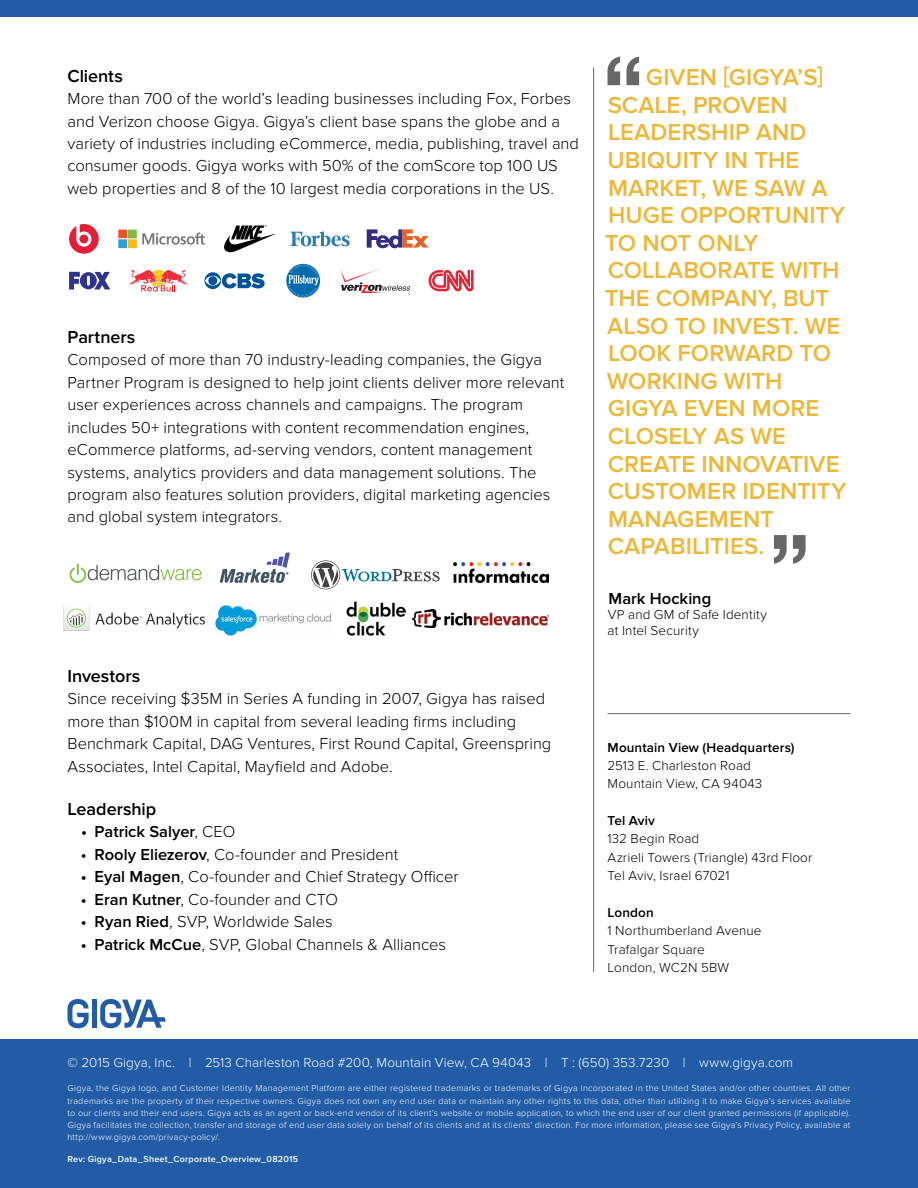
<style>
.page{position:relative;width:918px;height:1188px;background:#fff}
.page>*{position:absolute;margin:0;border:0;box-sizing:border-box;transform-origin:0 0}
.t1{font:600 24px/27.6px "Proxima Nova";letter-spacing:.005em;color:#edb83a}
.t2{font:600 18px "Proxima Nova";color:#000}
.t3{font:300 16.5px/22.5px "Proxima Nova";color:#000}
.t4{font:600 16.5px "Proxima Nova";color:#000}
.t5{font:300 13.5px/18.3px "Proxima Nova";letter-spacing:.01em;color:#000}
.t6{font:300 13.5px "Proxima Nova";letter-spacing:.01em;color:#fff}
.t7{font:600 13.5px "Proxima Nova";letter-spacing:.01em;color:#000}
.t8{font:300 9px/12.3px "Proxima Nova";letter-spacing:.025em;color:#fff;text-align:justify}
.t9{font:600 9px "Proxima Nova";letter-spacing:.025em;color:#fff}
.s1{font-weight:300}
.s2{font-weight:600}
</style>
<div class="page">
<div style="left:0;top:1040px;width:918px;height:148px;background:#225ca7"></div>
<svg style="left:67px;top:999px;width:22px;height:29px"></svg>
<div style="left:92px;top:1000px;width:5px;height:28px;background:#225ca7"></div>
<svg style="left:100px;top:999px;width:66px;height:29px"></svg>
<div style="left:0;top:0;width:918px;height:16px;background:#225ca7"></div>
<hr style="left:593px;top:68px;width:1px;height:904px;background:#666766">
<svg style="left:607px;top:57px;width:32px;height:28px"></svg>
<svg style="left:774px;top:535px;width:32px;height:29px"></svg>
<svg style="left:69px;top:224px;width:30px;height:30px"></svg>
<div style="left:79px;top:235px;width:9px;height:8px;background:#e41d38;border-radius:50%"></div>
<svg style="left:290px;top:231px;width:60px;height:15px"></svg>
<svg style="left:118px;top:230px;width:87px;height:18px"></svg>
<svg style="left:224px;top:225px;width:52px;height:28px"></svg>
<svg style="left:367px;top:229px;width:62px;height:19px"></svg>
<svg style="left:69px;top:272px;width:41px;height:18px"></svg>
<svg style="left:204px;top:272px;width:61px;height:17px"></svg>
<svg style="left:428px;top:270px;width:46px;height:22px"></svg>
<svg style="left:285px;top:263px;width:36px;height:36px"></svg>
<svg style="left:286px;top:264px;width:34px;height:34px"></svg>
<svg style="left:288px;top:265px;width:31px;height:32px"></svg>
<svg style="left:130px;top:269px;width:57px;height:23px"></svg>
<svg style="left:340px;top:268px;width:70px;height:25px"></svg>
<svg style="left:220px;top:553px;width:70px;height:30px"></svg>
<img style="left:454px;top:563px;width:95px;height:20px">
<img style="left:346px;top:601px;width:59px;height:34px">
<img style="left:63px;top:606px;width:143px;height:25px">
<img style="left:412px;top:609px;width:137px;height:18px">
<svg style="left:69px;top:564px;width:133px;height:19px"></svg>
<svg style="left:311px;top:560px;width:129px;height:29px"></svg>
<img style="left:215px;top:605px;width:117px;height:30px">
<hr style="left:608px;top:713px;width:242px;height:1px;background:#666766">
<p class="t2" style="left:68px;top:65px;width:57px">Clients</p>
<p class="t3" style="left:68px;top:88px;width:513px">More than 700 of the world’s leading businesses including Fox, Forbes and Verizon choose Gigya. Gigya’s client base spans the globe and a variety of industries including eCommerce, media, publishing, travel and consumer goods. Gigya works with 50% of the comScore top 100 US web properties and 8 of the 10 largest media corporations in the US.</p>
<p class="t2" style="left:68px;top:327px;width:69px">Partners</p>
<p class="t3" style="left:68px;top:349px;width:498px">Composed of more than 70 industry-leading companies, the Gigya Partner Program is designed to help joint clients deliver more relevant user experiences across channels and campaigns. The program includes 50+ integrations with content recommendation engines, eCommerce platforms, ad-serving vendors, content management systems, analytics providers and data management solutions. The program also features solution providers, digital marketing agencies and global system integrators.</p>
<p class="t2" style="left:68px;top:666px;width:74px">Investors</p>
<p class="t3" style="left:68px;top:688px;width:485px">Since receiving $35M in Series A funding in 2007, Gigya has raised more than $100M in capital from several leading firms including Benchmark Capital, DAG Ventures, First Round Capital, Greenspring Associates, Intel Capital, Mayfield and Adobe.</p>
<p class="t2" style="left:68px;top:799px;width:90px">Leadership</p>
<p class="t4" style="left:81px;top:822px;width:156px">• Patrick Salyer<span class="s1">, CEO</span></p>
<p class="t3" style="left:81px;top:843px;width:319px"><span class="s2">• Rooly Eliezerov</span>, Co-founder and President</p>
<p class="t3" style="left:81px;top:866px;width:379px"><span class="s2">• Eyal Magen</span>, Co-founder and Chief Strategy Officer</p>
<p class="t3" style="left:81px;top:888px;width:259px"><span class="s2">• Eran Kutner</span>, Co-founder and CTO</p>
<p class="t3" style="left:81px;top:911px;width:253px"><span class="s2">• Ryan Ried</span>, SVP, Worldwide Sales</p>
<p class="t3" style="left:81px;top:933px;width:367px"><span class="s2">• Patrick McCue</span>, SVP, Global Channels &amp; Alliances</p>
<p class="t1" style="left:605px;top:64px;width:243px;text-indent:41px">GIVEN [GIGYA’S]<br>SCALE, PROVEN<br>LEADERSHIP AND<br>UBIQUITY IN THE<br>MARKET, WE SAW A<br>HUGE OPPORTUNITY<br>TO NOT ONLY<br>COLLABORATE WITH<br>THE COMPANY, BUT<br>ALSO TO INVEST. WE<br>LOOK FORWARD TO<br>WORKING WITH<br>GIGYA EVEN MORE<br>CLOSELY AS WE<br>CREATE INNOVATIVE<br>CUSTOMER IDENTITY<br>MANAGEMENT<br>CAPABILITIES.</p>
<p class="t4" style="left:608px;top:589px;width:104px">Mark Hocking</p>
<p class="t5" style="left:608px;top:607px;width:161px;line-height:15.6px">VP and GM of Safe Identity at Intel Security</p>
<p class="t7" style="left:608px;top:739px;width:189px">Mountain View (Headquarters)</p>
<p class="t5" style="left:608px;top:757px;width:156px">2513 E. Charleston Road<br>Mountain View, CA 94043</p>
<p class="t7" style="left:608px;top:813px;width:49px">Tel Aviv</p>
<p class="t5" style="left:608px;top:830px;width:206px">132 Begin Road<br>Azrieli Towers (Triangle) 43rd Floor<br>Tel Aviv, Israel 67021</p>
<p class="t7" style="left:608px;top:905px;width:48px">London</p>
<p class="t5" style="left:608px;top:922px;width:156px">1 Northumberland Avenue<br>Trafalgar Square<br>London, WC2N 5BW</p>
<p class="t6" style="left:68px;top:1055px;width:727px">© 2015 Gigya, Inc. | 2513 Charleston Road #200, Mountain View, CA 94043 | T : (650) 353.7230 | www.gigya.com</p>
<p class="t8" style="left:68px;top:1082px;width:785px">Gigya, the Gigya logo, and Customer Identity Management Platform are either registered trademarks or trademarks of Gigya Incorporated in the United States and/or other countries. All other trademarks are the property of their respective owners. Gigya does not own any end user data or maintain any other rights to this data, other than utilizing it to make Gigya’s services available to our clients and their end users. Gigya acts as an agent or back-end vendor of its client’s website or mobile application, to which the end user of our client granted permissions (if applicable).<br>Gigya facilitates the collection, transfer and storage of end user data solely on behalf of its clients and at its clients’ direction. For more information, please see Gigya’s Privacy Policy, available at http://www.gigya.com/privacy-policy/.</p>
<p class="t9" style="left:68px;top:1153px;width:232px">Rev: Gigya_Data_Sheet_Corporate_Overview_082015</p>
</div>
